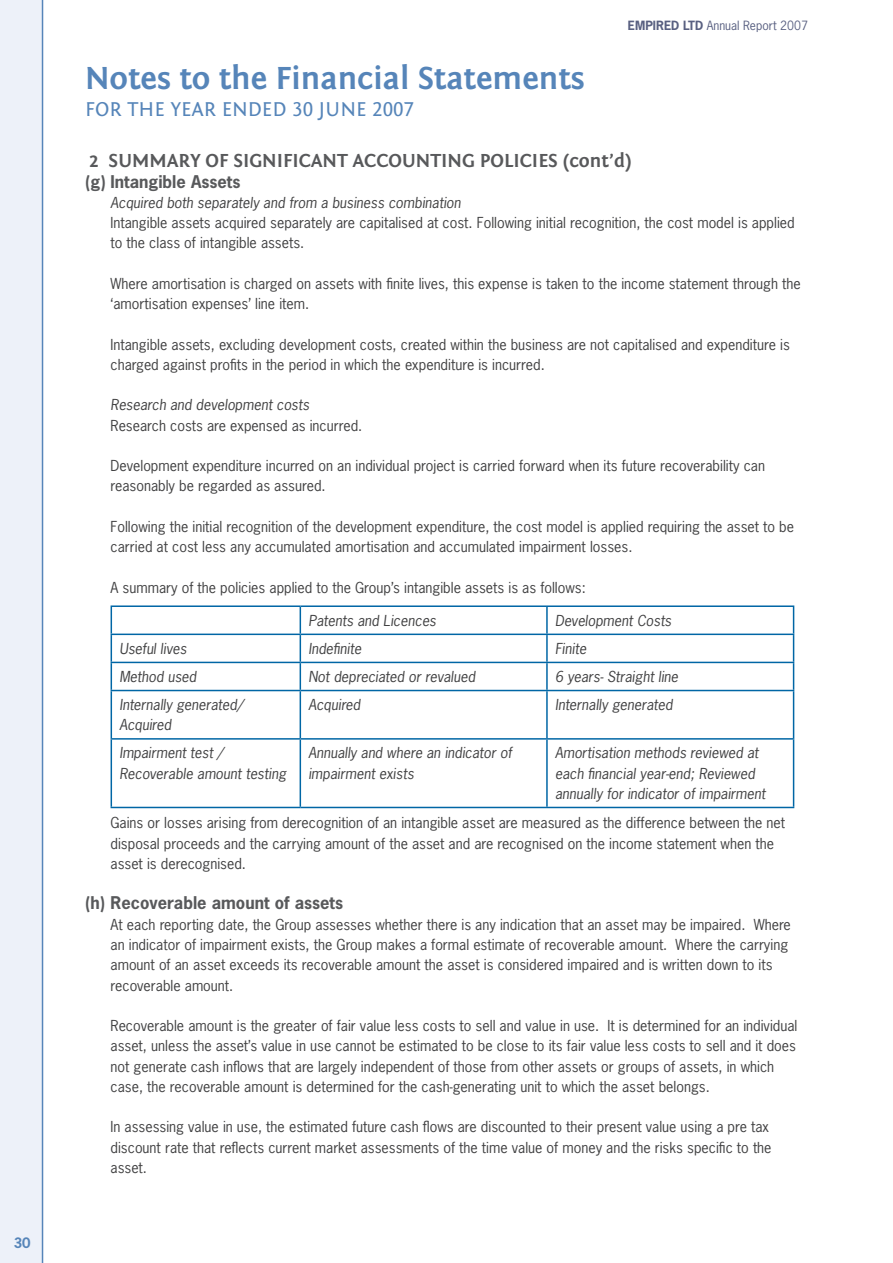
<style>
.page{position:relative;width:893px;height:1263px;background:#fff}
.page>*{position:absolute;margin:0;border:0;box-sizing:border-box;transform-origin:0 0}
.t1{font:700 33px "Fontin Sans";color:#5685b9}
.t2{font:21px "Fontin Sans";color:#5685b9}
.t3{font:700 19.5px "Fontin Sans";color:#58595b}
.t4{font:700 16.5px "News Gothic Std";color:#58595b}
.t5{font:14.25px/20.2px "News Gothic Std";color:#414142}
.t6{font:italic 14.25px/20.2px "News Gothic Std";color:#414142}
.t7{font:700 13.5px "News Gothic Std";color:#5685b9}
.t8{font:12px "News Gothic Std";color:#596081}
.s1{font-weight:700}
.s2{font-family:"Fontin Sans Small Caps"}
</style>
<div class="page">
<div style="left:0;top:0;width:43px;height:1263px;background:#edf1f9"></div>
<hr style="left:42px;top:0;width:1px;height:1263px;background:#5685b9">
<hr style="left:111px;top:605px;width:189px;height:2px;background:#0066a5">
<hr style="left:300px;top:605px;width:247px;height:2px;background:#0066a5">
<hr style="left:547px;top:605px;width:247px;height:2px;background:#0066a5">
<hr style="left:546px;top:607px;width:2px;height:27px;background:#0066a5">
<hr style="left:111px;top:634px;width:189px;height:1px;background:#0066a5">
<hr style="left:300px;top:634px;width:247px;height:1px;background:#0066a5">
<hr style="left:547px;top:634px;width:247px;height:1px;background:#0066a5">
<hr style="left:546px;top:635px;width:2px;height:27px;background:#0066a5">
<hr style="left:111px;top:662px;width:189px;height:1px;background:#0066a5">
<svg style="left:111px;top:607px;width:1px;height:83px"></svg>
<hr style="left:300px;top:662px;width:247px;height:1px;background:#0066a5">
<svg style="left:300px;top:607px;width:1px;height:83px"></svg>
<hr style="left:547px;top:662px;width:247px;height:1px;background:#0066a5">
<hr style="left:546px;top:663px;width:2px;height:27px;background:#0066a5">
<svg style="left:793px;top:607px;width:1px;height:83px"></svg>
<hr style="left:111px;top:690px;width:189px;height:1px;background:#0066a5">
<hr style="left:111px;top:691px;width:1px;height:47px;background:#0066a5">
<hr style="left:300px;top:690px;width:247px;height:1px;background:#0066a5">
<hr style="left:300px;top:691px;width:1px;height:47px;background:#0066a5">
<hr style="left:547px;top:690px;width:247px;height:1px;background:#0066a5">
<hr style="left:546px;top:691px;width:2px;height:47px;background:#0066a5">
<hr style="left:793px;top:691px;width:1px;height:47px;background:#0066a5">
<hr style="left:111px;top:738px;width:189px;height:2px;background:#0066a5">
<hr style="left:111px;top:740px;width:1px;height:67px;background:#0066a5">
<hr style="left:300px;top:738px;width:247px;height:2px;background:#0066a5">
<hr style="left:300px;top:740px;width:1px;height:67px;background:#0066a5">
<hr style="left:547px;top:738px;width:247px;height:2px;background:#0066a5">
<hr style="left:546px;top:740px;width:2px;height:67px;background:#0066a5">
<hr style="left:793px;top:740px;width:1px;height:67px;background:#0066a5">
<hr style="left:111px;top:807px;width:189px;height:1px;background:#0066a5">
<hr style="left:300px;top:807px;width:247px;height:1px;background:#0066a5">
<hr style="left:547px;top:807px;width:247px;height:1px;background:#0066a5">
<p class="t7" style="left:14px;top:1234px;width:18px">30</p>
<p class="t8" style="left:628px;top:17px;width:181px"><span class="s1">EMPIRED LTD</span> Annual Report 2007</p>
<h1 class="t1" style="left:85px;top:60px;width:501px">Notes to the Financial Statements</h1>
<h2 class="t2" style="left:85px;top:97px;width:331px">FOR THE YEAR ENDED <span class="s2">30</span> JUNE <span class="s2">2007</span></h2>
<h3 class="t3" style="left:89px;top:150px;width:544px">2 SUMMARY OF SIGNIFICANT ACCOUNTING POLICIES (cont’d)</h3>
<p class="t4" style="left:85px;top:170px;width:157px">(g) Intangible Assets</p>
<p class="t6" style="left:111px;top:193px;width:352px">Acquired both separately and from a business combination</p>
<p class="t5" style="left:111px;top:213px;width:686px">Intangible assets acquired separately are capitalised at cost. Following initial recognition, the cost model is applied to the class of intangible assets.</p>
<p class="t5" style="left:111px;top:273px;width:692px">Where amortisation is charged on assets with finite lives, this expense is taken to the income statement through the ‘amortisation expenses’ line item.</p>
<p class="t5" style="left:111px;top:334px;width:681px">Intangible assets, excluding development costs, created within the business are not capitalised and expenditure is charged against profits in the period in which the expenditure is incurred.</p>
<p class="t6" style="left:111px;top:395px;width:200px">Research and development costs</p>
<p class="t5" style="left:111px;top:415px;width:253px">Research costs are expensed as incurred.</p>
<p class="t5" style="left:111px;top:456px;width:656px">Development expenditure incurred on an individual project is carried forward when its future recoverability can reasonably be regarded as assured.</p>
<p class="t5" style="left:111px;top:516px;width:685px">Following the initial recognition of the development expenditure, the cost model is applied requiring the asset to be carried at cost less any accumulated amortisation and accumulated impairment losses.</p>
<p class="t5" style="left:111px;top:577px;width:477px">A summary of the policies applied to the Group’s intangible assets is as follows:</p>
<p class="t6" style="left:308px;top:611px;width:129px">Patents and Licences</p>
<p class="t6" style="left:555px;top:611px;width:118px">Development Costs</p>
<p class="t6" style="left:119px;top:639px;width:69px">Useful lives</p>
<p class="t6" style="left:308px;top:639px;width:55px">Indefinite</p>
<p class="t6" style="left:555px;top:639px;width:33px">Finite</p>
<p class="t6" style="left:119px;top:667px;width:79px">Method used</p>
<p class="t6" style="left:308px;top:667px;width:168px">Not depreciated or revalued</p>
<p class="t6" style="left:555px;top:667px;width:125px">6 years- Straight line</p>
<p class="t6" style="left:119px;top:695px;width:125px">Internally generated/<br>Acquired</p>
<p class="t6" style="left:308px;top:695px;width:54px">Acquired</p>
<p class="t6" style="left:555px;top:695px;width:119px">Internally generated</p>
<p class="t6" style="left:119px;top:743px;width:168px">Impairment test /<br>Recoverable amount testing</p>
<p class="t6" style="left:308px;top:743px;width:205px">Annually and where an indicator of impairment exists</p>
<p class="t6" style="left:555px;top:743px;width:212px">Amortisation methods reviewed at each financial year-end; Reviewed annually for indicator of impairment</p>
<p class="t5" style="left:111px;top:813px;width:676px">Gains or losses arising from derecognition of an intangible asset are measured as the difference between the net disposal proceeds and the carrying amount of the asset and are recognised on the income statement when the asset is derecognised.</p>
<p class="t4" style="left:85px;top:892px;width:260px">(h) Recoverable amount of assets</p>
<p class="t5" style="left:111px;top:914px;width:682px">At each reporting date, the Group assesses whether there is any indication that an asset may be impaired. Where an indicator of impairment exists, the Group makes a formal estimate of recoverable amount. Where the carrying amount of an asset exceeds its recoverable amount the asset is considered impaired and is written down to its recoverable amount.</p>
<p class="t5" style="left:111px;top:1015px;width:688px">Recoverable amount is the greater of fair value less costs to sell and value in use. It is determined for an individual asset, unless the asset’s value in use cannot be estimated to be close to its fair value less costs to sell and it does not generate cash inflows that are largely independent of those from other assets or groups of assets, in which case, the recoverable amount is determined for the cash-generating unit to which the asset belongs.</p>
<p class="t5" style="left:111px;top:1117px;width:663px">In assessing value in use, the estimated future cash flows are discounted to their present value using a pre tax discount rate that reflects current market assessments of the time value of money and the risks specific to the asset.</p>
</div>
